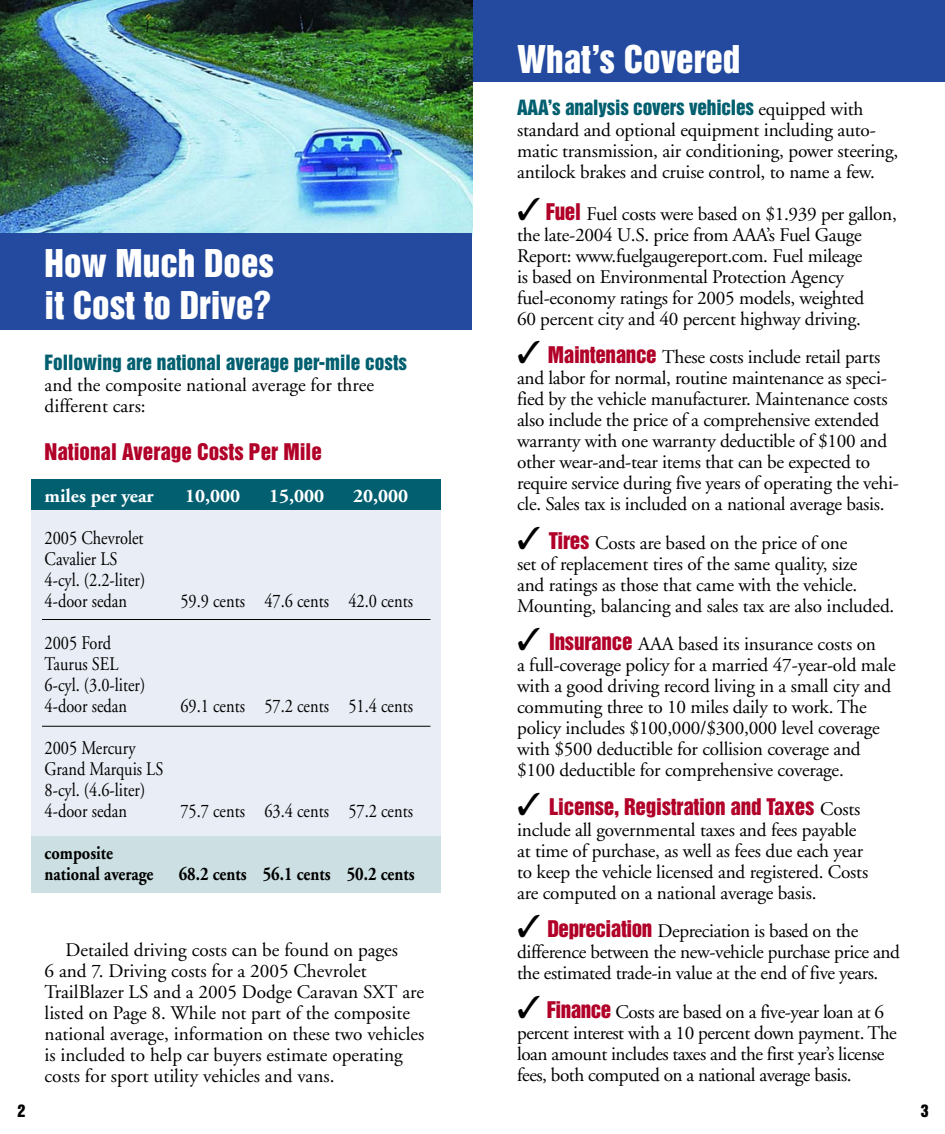
<style>
.page{position:relative;width:945px;height:1134px;background:#fff}
.page>*{position:absolute;margin:0;border:0;box-sizing:border-box;transform-origin:0 0}
.t1{font:35px/42px "Helvetica Inserat";color:#fff}
.t2{font:21px "Helvetica Inserat";letter-spacing:-.01em;color:#b10128}
.t3{font:19.25px/21px "Adobe Garamond";letter-spacing:-.01em;color:#000}
.t4{font:19.25px/21px "Adobe Garamond";letter-spacing:-.01em;color:#000;scale:.85 1}
.t5{font:19.25px "Helvetica Inserat";color:#015f6f}
.t6{font:700 19.25px/21px "Adobe Garamond";color:#000;scale:.85 1}
.t7{font:700 19.25px "Adobe Garamond";color:#fff}
.t8{font:15.75px "Helvetica Inserat";color:#000}
.s1{font-family:"Adobe Garamond";color:#000}
.s2{font-family:"Helvetica Inserat";font-size:21px;color:#b10128}
.s3{color:#000}
.s4{font-family:"Adobe Garamond";font-size:19.25px;color:#000}
</style>
<div class="page">
<div style="left:467px;top:0;width:478px;height:82px;background:#234a9f"></div>
<img style="left:0;top:0;width:473px;height:236px">
<div style="left:0;top:233px;width:472px;height:97px;background:#234a9f"></div>
<div style="left:32px;top:487px;width:409px;height:356px;background:#e9edf5"></div>
<div style="left:32px;top:836px;width:409px;height:57px;background:#ccdfe2"></div>
<div style="left:32px;top:480px;width:409px;height:30px;background:#015f6f"></div>
<hr style="left:42px;top:619px;width:388px;height:1px;background:#000">
<hr style="left:42px;top:726px;width:388px;height:1px;background:#000">
<h1 class="t1" style="left:45px;top:244px;width:231px">How Much Does it Cost to Drive?</h1>
<p class="t5" style="left:45px;top:354px;width:364px">Following are national average per-mile costs</p>
<p class="t3" style="left:45px;top:376px;width:331px">and the composite national average for three different cars:</p>
<p class="t2" style="left:45px;top:443px;width:279px">National Average Costs Per Mile</p>
<p class="t7" style="left:45px;top:488px;width:111px">miles per year</p>
<p class="t7" style="left:185px;top:488px;width:57px">10,000</p>
<p class="t7" style="left:269px;top:488px;width:57px">15,000</p>
<p class="t7" style="left:353px;top:488px;width:57px">20,000</p>
<p class="t4" style="left:45px;top:529px;width:120px">2005 Chevrolet<br>Cavalier LS<br>4-cyl. (2.2-liter)<br>4-door sedan</p>
<p class="t4" style="left:180px;top:592px;width:275px">59.9 cents 47.6 cents 42.0 cents</p>
<p class="t4" style="left:45px;top:634px;width:120px">2005 Ford<br>Taurus SEL<br>6-cyl. (3.0-liter)<br>4-door sedan</p>
<p class="t4" style="left:45px;top:739px;width:141px">2005 Mercury<br>Grand Marquis LS<br>8-cyl. (4.6-liter)<br>4-door sedan</p>
<p class="t6" style="left:45px;top:844px;width:130px">composite national average</p>
<p class="t4" style="left:180px;top:697px;width:275px">69.1 cents 57.2 cents 51.4 cents</p>
<p class="t4" style="left:180px;top:802px;width:275px">75.7 cents 63.4 cents 57.2 cents</p>
<p class="t6" style="left:179px;top:865px;width:279px">68.2 cents 56.1 cents 50.2 cents</p>
<p class="t3" style="left:45px;top:941px;width:381px;text-indent:21px">Detailed driving costs can be found on pages<br>6 and 7. Driving costs for a 2005 Chevrolet TrailBlazer LS and a 2005 Dodge Caravan SXT are listed on Page 8. While not part of the composite national average, information on these two vehicles is included to help car buyers estimate operating costs for sport utility vehicles and vans.</p>
<h1 class="t1" style="left:517px;top:40px;width:225px">What’s Covered</h1>
<p class="t5" style="left:517px;top:99px;width:348px">AAA’s analysis covers vehicles <span class="s1">equipped with</span></p>
<p class="t3" style="left:517px;top:121px;width:383px">standard and optional equipment including auto&shy;matic transmission, air conditioning, power steering, antilock brakes and cruise control, to name a few.</p>
<p class="t3" style="left:517px;top:205px;width:381px">✓ <span class="s2">Fuel</span> Fuel costs were based on $1.939 per gallon, the late-2004 U.S. price from AAA’s Fuel Gauge Report: www.fuelgaugereport.com. Fuel mileage<br>is based on Environmental Protection Agency fuel-economy ratings for 2005 models, weighted<br>60 percent city and 40 percent highway driving.</p>
<p class="t3" style="left:517px;top:348px;width:383px">✓ <span class="s2">Maintenance</span> These costs include retail parts and labor for normal, routine maintenance as speci&shy;fied by the vehicle manufacturer. Maintenance costs also include the price of a comprehensive extended warranty with one warranty deductible of $100 and other wear-and-tear items that can be expected to require service during five years of operating the vehi&shy;cle. Sales tax is included on a national average basis.</p>
<p class="t3" style="left:517px;top:534px;width:379px">✓ <span class="s2">Tires</span> Costs are based on the price of one<br>set of replacement tires of the same quality, size<br>and ratings as those that came with the vehicle.<br>Mounting, balancing and sales tax are also included.</p>
<p class="t3" style="left:517px;top:635px;width:380px">✓ <span class="s2">Insurance</span> AAA based its insurance costs on<br>a full-coverage policy for a married 47-year-old male with a good driving record living in a small city and commuting three to 10 miles daily to work. The policy includes $100,000/$300,000 level coverage with $500 deductible for collision coverage and $100 deductible for comprehensive coverage.</p>
<p class="t2" style="left:517px;top:798px;width:345px"><span class="s3">✓</span> License, Registration and Taxes <span class="s4">Costs</span></p>
<p class="t3" style="left:517px;top:821px;width:353px">include all governmental taxes and fees payable at time of purchase, as well as fees due each year to keep the vehicle licensed and registered. Costs are computed on a national average basis.</p>
<p class="t3" style="left:517px;top:922px;width:384px">✓ <span class="s2">Depreciation</span> Depreciation is based on the difference between the new-vehicle purchase price and the estimated trade-in value at the end of five years.</p>
<p class="t3" style="left:517px;top:1003px;width:381px">✓ <span class="s2">Finance</span> Costs are based on a five-year loan at 6 percent interest with a 10 percent down payment. The loan amount includes taxes and the first year’s license fees, both computed on a national average basis.</p>
<p class="t8" style="left:17px;top:1104px;width:9px">2</p>
<p class="t8" style="left:921px;top:1104px;width:9px">3</p>
</div>
